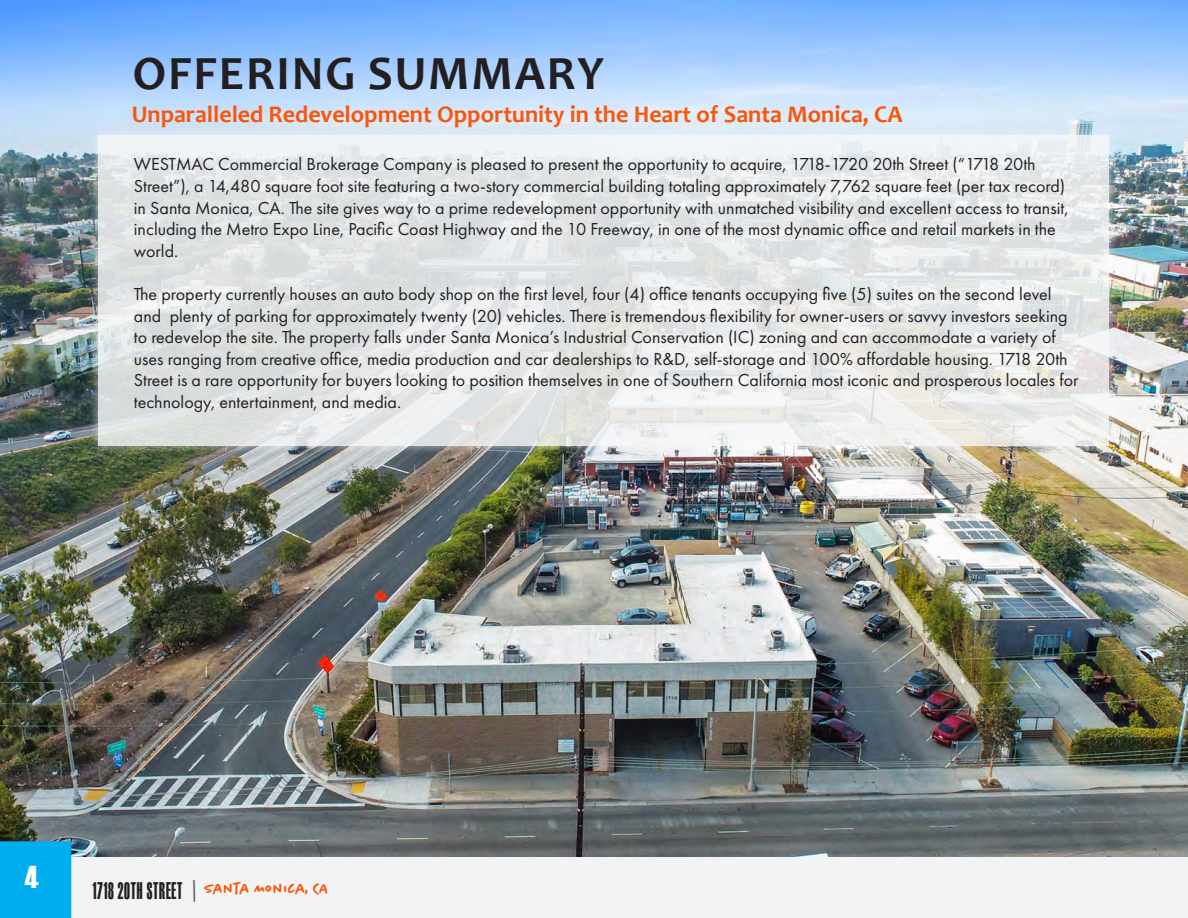
<style>
.page{position:relative;width:1188px;height:918px;background:#fff}
.page>*{position:absolute;margin:0;border:0;box-sizing:border-box;transform-origin:0 0}
.t1{font:700 48px "Candara";letter-spacing:.04em;color:#231f20}
.t2{font:31.5px "Haettenschweiler";color:#fff}
.Paragraph_Body{font:700 24px "Candara";color:#f9560b}
.t3{font:24px "Haettenschweiler";letter-spacing:.05em;color:#231f20;scale:.62 1}
.Paragraph_Style_1{font:18px/21.6px "Futura PT";color:#231f20}
.s1{font-family:"Parkside";font-style:italic;font-size:27px;color:#636366}
</style>
<div class="page">
<img style="left:0;top:0;width:1188px;height:857px">
<div style="left:68px;top:857px;width:1120px;height:61px;background:#f2f3f4"></div>
<div style="left:0;top:841px;width:71px;height:77px;background:#00aeef"></div>
<div style="left:88px;top:126px;width:1030px;height:330px;background:#fff;opacity:.75"></div>
<svg style="left:98px;top:136px;width:1011px;height:310px"></svg>
<p class="t1" style="left:133px;top:43px;width:473px">OFFERING SUMMARY</p>
<p class="Paragraph_Body" style="left:132px;top:99px;width:772px">Unparalleled Redevelopment Opportunity in the Heart of Santa Monica, CA</p>
<p class="Paragraph_Style_1" style="left:134px;top:153px;width:936px">WESTMAC Commercial Brokerage Company is pleased to present the opportunity to acquire, 1718-1720 20th Street (“1718 20th Street”), a 14,480 square foot site featuring a two-story commercial building totaling approximately 7,762 square feet (per tax record) in Santa Monica, CA. The site gives way to a prime redevelopment opportunity with unmatched visibility and excellent access to transit, including the Metro Expo Line, Pacific Coast Highway and the 10 Freeway, in one of the most dynamic office and retail markets in the world.</p>
<p class="Paragraph_Style_1" style="left:134px;top:283px;width:946px">The property currently houses an auto body shop on the first level, four (4) office tenants occupying five (5) suites on the second level and plenty of parking for approximately twenty (20) vehicles. There is tremendous flexibility for owner-users or savvy investors seeking to redevelop the site. The property falls under Santa Monica’s Industrial Conservation (IC) zoning and can accommodate a variety of uses ranging from creative office, media production and car dealerships to R&amp;D, self-storage and 100% affordable housing. 1718 20th Street is a rare opportunity for buyers looking to position themselves in one of Southern California most iconic and prosperous locales for technology, entertainment, and media.</p>
<h2 class="t2" style="left:25px;top:856px;width:15px">4</h2>
<h3 class="t3" style="left:93px;top:874px;width:382px">1718 20TH STREET <span class="s1">|</span><sup>SANTA</sup> <sup>MONICA,</sup> <sup>CA</sup></h3>
</div>
